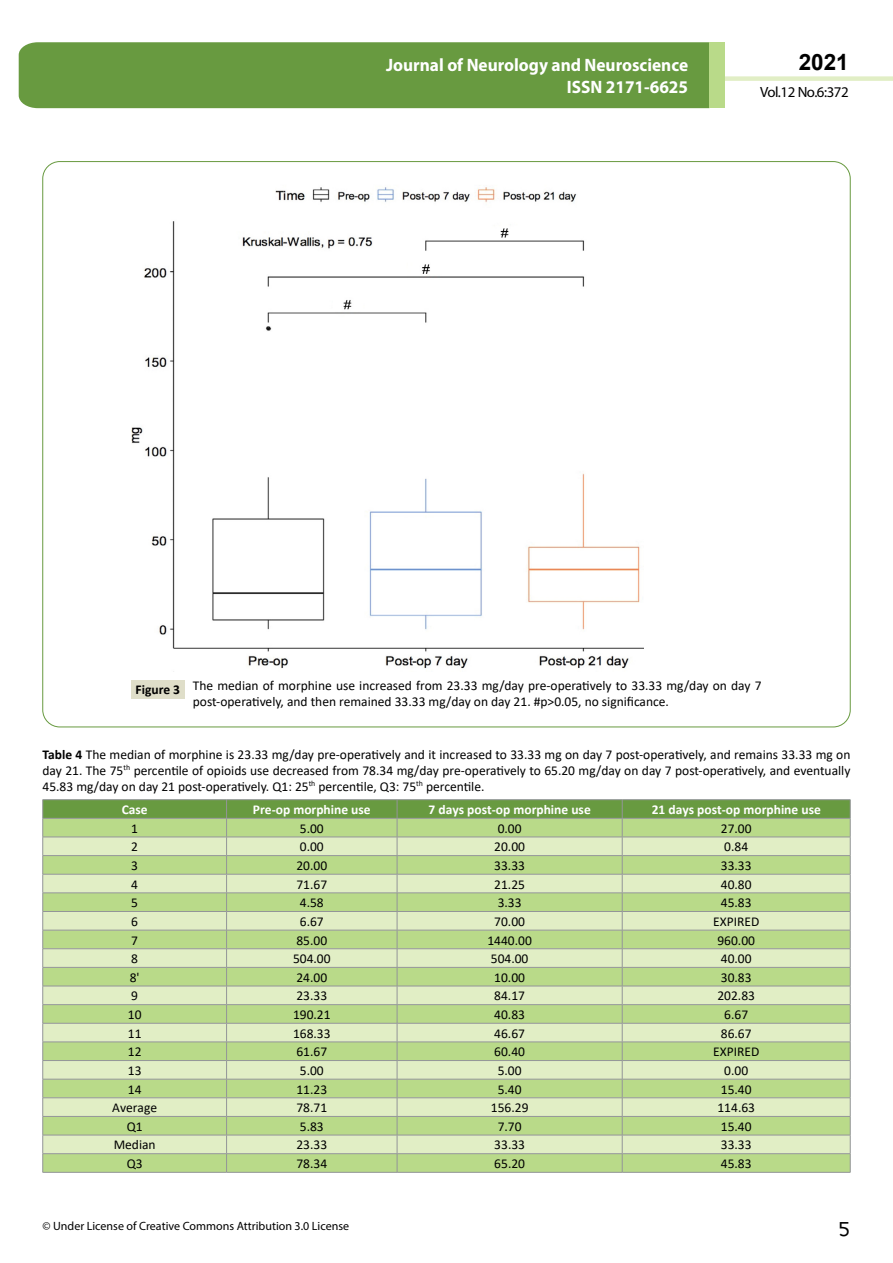
<style>
.page{position:relative;width:893px;height:1263px;background:#fff}
.page>*{position:absolute;margin:0;border:0;box-sizing:border-box;transform-origin:0 0}
.t1{font:25.5px "Tunga";color:#000}
.t2{font:700 22.5px "Arial";color:#000}
.t3{font:700 18px/21.6px "Myriad Pro";color:#fff;text-align:right;scale:.96 1}
.t4{font:14.85px "Myriad Pro";letter-spacing:-.03em;color:#000}
.t5{font:13.5px/16.2px "Calibri";color:#000}
.t6{font:700 13.5px "Calibri";color:#fff}
.t7{font:12px "Myriad Pro";color:#000}
.s1{font-weight:700}
</style>
<div class="page">
<div style="left:725px;top:76px;width:168px;height:5px;background:#e1eec5"></div>
<div style="left:19px;top:42px;width:690px;height:66px;background:#689a40"></div>
<div style="left:709px;top:42px;width:16px;height:66px;background:#b9da89"></div>
<div style="left:131px;top:680px;width:53px;height:19px;background:#dfdec9"></div>
<img style="left:131px;top:187px;width:513px;height:482px">
<hr style="left:43px;top:1172px;width:184px;height:1px;background:#939598">
<hr style="left:227px;top:1172px;width:170px;height:1px;background:#939598">
<hr style="left:397px;top:1172px;width:225px;height:1px;background:#939598">
<hr style="left:622px;top:1172px;width:228px;height:1px;background:#939598">
<hr style="left:43px;top:799px;width:184px;height:1px;background:#939598">
<hr style="left:227px;top:799px;width:170px;height:1px;background:#939598">
<hr style="left:397px;top:799px;width:225px;height:1px;background:#939598">
<hr style="left:622px;top:799px;width:228px;height:1px;background:#939598">
<svg style="left:42px;top:800px;width:809px;height:372px;background:#c4dba0"></svg>
<hr style="left:43px;top:818px;width:184px;height:1px;background:#939598">
<hr style="left:227px;top:818px;width:170px;height:1px;background:#939598">
<hr style="left:397px;top:818px;width:225px;height:1px;background:#939598">
<hr style="left:622px;top:818px;width:228px;height:1px;background:#939598">
<h3 class="t3" style="left:386px;top:54px;width:316px">Journal of Neurology and Neuroscience<br>ISSN 2171-6625</h3>
<h3 class="t3" style="left:517px;top:53px;width:198px">ARCHIVOS DE MEDICINA<br>ISSN 1698-9465</h3>
<h2 class="t2" style="left:799px;top:46px;width:52px">2021</h2>
<p class="t4" style="left:760px;top:83px;width:90px">Vol.12 No.6:372</p>
<p class="t5" style="left:193px;top:677px;width:570px;text-indent:-57px"><span class="s1">Figure 3</span> The median of morphine use increased from 23.33 mg/day pre-operatively to 33.33 mg/day on day 7 post-operatively, and then remained 33.33 mg/day on day 21. #p&gt;0.05, no significance.</p>
<p class="t5" style="left:43px;top:746px;width:809px;text-align:justify"><span class="s1">Table 4</span> The median of morphine is 23.33 mg/day pre-operatively and it increased to 33.33 mg on day 7 post-operatively, and remains 33.33 mg on day 21. The 75<sup>th</sup> percentile of opioids use decreased from 78.34 mg/day pre-operatively to 65.20 mg/day on day 7 post-operatively, and eventually 45.83 mg/day on day 21 post-operatively. Q1: 25<sup>th</sup> percentile, Q3: 75<sup>th</sup> percentile.</p>
<p class="t6" style="left:122px;top:800px;width:27px">Case</p>
<p class="t6" style="left:253px;top:800px;width:119px">Pre-op morphine use</p>
<p class="t6" style="left:428px;top:800px;width:164px">7 days post-op morphine use</p>
<p class="t6" style="left:652px;top:800px;width:171px">21 days post-op morphine use</p>
<p class="t5" style="left:131px;top:820px;width:8px">1</p>
<p class="t5" style="left:300px;top:820px;width:25px">5.00</p>
<p class="t5" style="left:498px;top:820px;width:25px">0.00</p>
<p class="t5" style="left:721px;top:820px;width:32px">27.00</p>
<p class="t5" style="left:131px;top:838px;width:8px">2</p>
<p class="t5" style="left:300px;top:838px;width:25px">0.00</p>
<p class="t5" style="left:494px;top:838px;width:32px">20.00</p>
<p class="t5" style="left:724px;top:838px;width:25px">0.84</p>
<p class="t5" style="left:131px;top:857px;width:8px">3</p>
<p class="t5" style="left:296px;top:857px;width:32px">20.00</p>
<p class="t5" style="left:494px;top:857px;width:32px">33.33</p>
<p class="t5" style="left:721px;top:857px;width:32px">33.33</p>
<p class="t5" style="left:131px;top:876px;width:8px">4</p>
<p class="t5" style="left:296px;top:876px;width:32px">71.67</p>
<p class="t5" style="left:494px;top:876px;width:32px">21.25</p>
<p class="t5" style="left:721px;top:876px;width:32px">40.80</p>
<p class="t5" style="left:131px;top:894px;width:8px">5</p>
<p class="t5" style="left:300px;top:894px;width:25px">4.58</p>
<p class="t5" style="left:498px;top:894px;width:25px">3.33</p>
<p class="t5" style="left:721px;top:894px;width:32px">45.83</p>
<p class="t5" style="left:131px;top:913px;width:8px">6</p>
<p class="t5" style="left:300px;top:913px;width:25px">6.67</p>
<p class="t5" style="left:494px;top:913px;width:32px">70.00</p>
<p class="t5" style="left:713px;top:913px;width:48px">EXPIRED</p>
<p class="t5" style="left:131px;top:931px;width:8px">7</p>
<p class="t5" style="left:296px;top:931px;width:32px">85.00</p>
<p class="t5" style="left:487px;top:931px;width:46px">1440.00</p>
<p class="t5" style="left:717px;top:931px;width:39px">960.00</p>
<p class="t5" style="left:131px;top:950px;width:8px">8</p>
<p class="t5" style="left:293px;top:950px;width:39px">504.00</p>
<p class="t5" style="left:491px;top:950px;width:39px">504.00</p>
<p class="t5" style="left:721px;top:950px;width:32px">40.00</p>
<p class="t5" style="left:130px;top:969px;width:11px">8'</p>
<p class="t5" style="left:296px;top:969px;width:32px">24.00</p>
<p class="t5" style="left:494px;top:969px;width:32px">10.00</p>
<p class="t5" style="left:721px;top:969px;width:32px">30.83</p>
<p class="t5" style="left:131px;top:987px;width:8px">9</p>
<p class="t5" style="left:296px;top:987px;width:32px">23.33</p>
<p class="t5" style="left:494px;top:987px;width:32px">84.17</p>
<p class="t5" style="left:717px;top:987px;width:39px">202.83</p>
<p class="t5" style="left:128px;top:1006px;width:15px">10</p>
<p class="t5" style="left:293px;top:1006px;width:39px">190.21</p>
<p class="t5" style="left:494px;top:1006px;width:32px">40.83</p>
<p class="t5" style="left:724px;top:1006px;width:25px">6.67</p>
<p class="t5" style="left:128px;top:1025px;width:15px">11</p>
<p class="t5" style="left:293px;top:1025px;width:39px">168.33</p>
<p class="t5" style="left:494px;top:1025px;width:32px">46.67</p>
<p class="t5" style="left:721px;top:1025px;width:32px">86.67</p>
<p class="t5" style="left:128px;top:1043px;width:15px">12</p>
<p class="t5" style="left:296px;top:1043px;width:32px">61.67</p>
<p class="t5" style="left:494px;top:1043px;width:32px">60.40</p>
<p class="t5" style="left:713px;top:1043px;width:48px">EXPIRED</p>
<p class="t5" style="left:128px;top:1062px;width:15px">13</p>
<p class="t5" style="left:300px;top:1062px;width:25px">5.00</p>
<p class="t5" style="left:498px;top:1062px;width:25px">5.00</p>
<p class="t5" style="left:724px;top:1062px;width:25px">0.00</p>
<p class="t5" style="left:128px;top:1081px;width:15px">14</p>
<p class="t5" style="left:296px;top:1081px;width:32px">11.23</p>
<p class="t5" style="left:498px;top:1081px;width:25px">5.40</p>
<p class="t5" style="left:721px;top:1081px;width:32px">15.40</p>
<p class="t5" style="left:112px;top:1099px;width:46px">Average</p>
<p class="t5" style="left:296px;top:1099px;width:32px">78.71</p>
<p class="t5" style="left:491px;top:1099px;width:39px">156.29</p>
<p class="t5" style="left:717px;top:1099px;width:39px">114.63</p>
<p class="t5" style="left:127px;top:1118px;width:17px">Q1</p>
<p class="t5" style="left:300px;top:1118px;width:25px">5.83</p>
<p class="t5" style="left:498px;top:1118px;width:25px">7.70</p>
<p class="t5" style="left:721px;top:1118px;width:32px">15.40</p>
<p class="t5" style="left:114px;top:1136px;width:43px">Median</p>
<p class="t5" style="left:296px;top:1136px;width:32px">23.33</p>
<p class="t5" style="left:494px;top:1136px;width:32px">33.33</p>
<p class="t5" style="left:721px;top:1136px;width:32px">33.33</p>
<p class="t5" style="left:127px;top:1155px;width:17px">Q3</p>
<p class="t5" style="left:296px;top:1155px;width:32px">78.34</p>
<p class="t5" style="left:494px;top:1155px;width:32px">65.20</p>
<p class="t5" style="left:721px;top:1155px;width:32px">45.83</p>
<p class="t7" style="left:42px;top:1218px;width:308px">© Under License of Creative Commons Attribution 3.0 License</p>
<h1 class="t1" style="left:839px;top:1212px;width:13px">5</h1>
</div>
